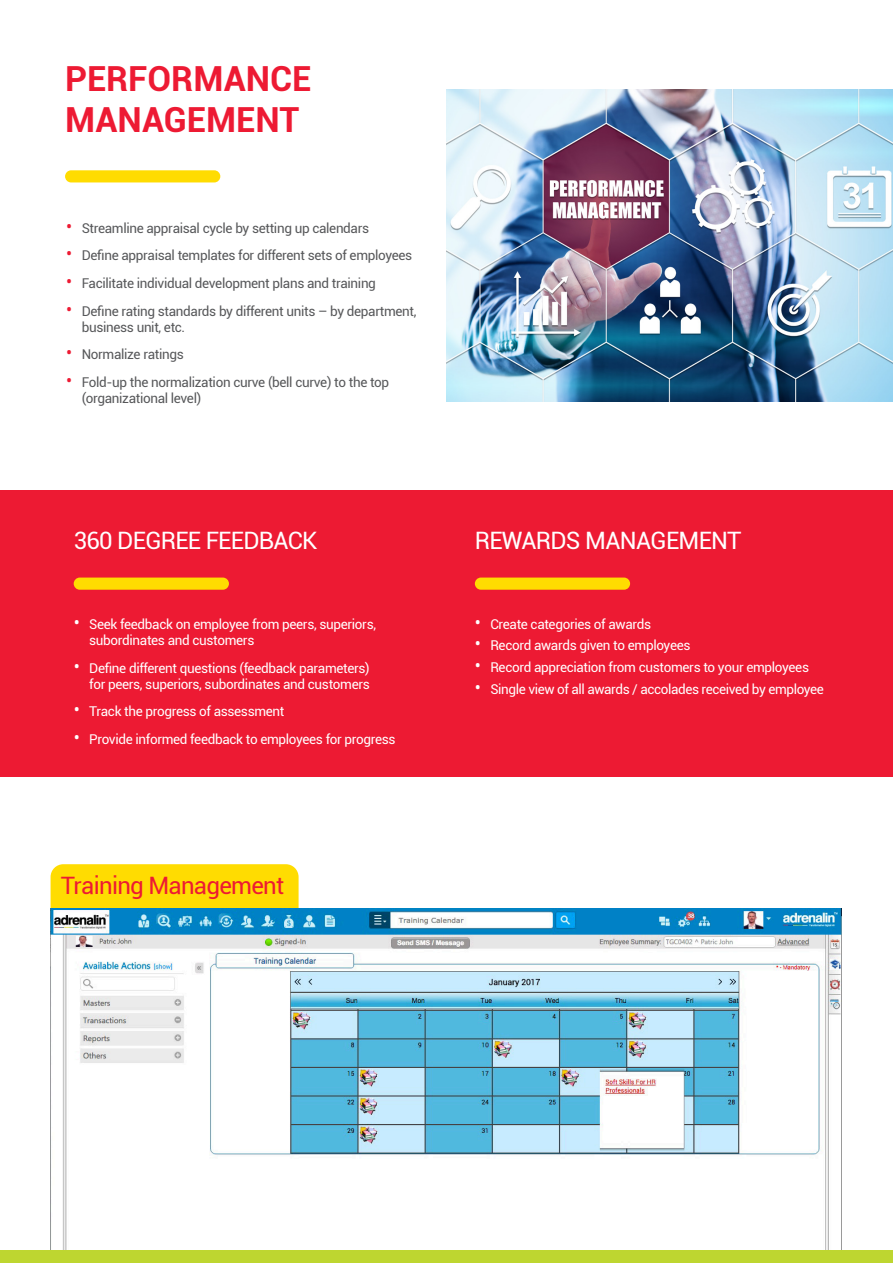
<style>
.page{position:relative;width:893px;height:1263px;background:#fff}
.page>*{position:absolute;margin:0;border:0;box-sizing:border-box;transform-origin:0 0}
.t1{font:700 34.5px/41.4px "Roboto";color:#ed1a33}
.t2{font:24px "Roboto";letter-spacing:-.03em;color:#fff}
.t3{font:24px "Roboto";letter-spacing:-.03em;color:#ed1a33}
.t4{font:13.5px/16.2px "Roboto";letter-spacing:-.025em;color:#fff}
.t5{font:13.5px/16.2px "Roboto";letter-spacing:-.025em;color:#57585a}
.s1{font-size:18px;color:#ed1a33}
.s2{font-size:18px}
</style>
<div class="page">
<div style="left:65px;top:170px;width:155px;height:12px;background:#ffdc01;border-radius:6px"></div>
<div style="left:0;top:490px;width:893px;height:286px;background:#ed1a33"></div>
<div style="left:74px;top:577px;width:155px;height:13px;background:#ffdc01;border-radius:6px"></div>
<div style="left:475px;top:577px;width:155px;height:13px;background:#ffdc01;border-radius:6px"></div>
<img style="left:447px;top:89px;width:446px;height:313px">
<div style="left:51px;top:864px;width:248px;height:74px;background:#ffdc01;border-radius:13px"></div>
<img style="left:51px;top:908px;width:790px;height:343px">
<div style="left:0;top:1251px;width:893px;height:12px;background:#bed630"></div>
<h1 class="t1" style="left:65px;top:56px;width:248px">PERFORMANCE<br>MANAGEMENT</h1>
<p class="t5" style="left:66px;top:219px;width:305px"><span class="s1">•</span> Streamline appraisal cycle by setting up calendars</p>
<p class="t5" style="left:66px;top:247px;width:348px"><span class="s1">•</span> Define appraisal templates for different sets of employees</p>
<p class="t5" style="left:66px;top:275px;width:311px"><span class="s1">•</span> Facilitate individual development plans and training</p>
<p class="t5" style="left:82px;top:302px;width:336px;text-indent:-16px"><span class="s1">•</span> Define rating standards by different units – by department, business unit, etc.</p>
<p class="t5" style="left:66px;top:346px;width:119px"><span class="s1">•</span> Normalize ratings</p>
<p class="t5" style="left:82px;top:374px;width:309px;text-indent:-16px"><span class="s1">•</span> Fold-up the normalization curve (bell curve) to the top (organizational level)</p>
<h2 class="t2" style="left:74px;top:524px;width:245px">360 DEGREE FEEDBACK</h2>
<p class="t4" style="left:89px;top:615px;width:288px;text-indent:-16px"><span class="s2">•</span> Seek feedback on employee from peers, superiors, subordinates and customers</p>
<p class="t4" style="left:74px;top:659px;width:298px;text-align:right"><span class="s2">•</span> Define different questions (feedback parameters) for peers, superiors, subordinates and customers</p>
<p class="t4" style="left:74px;top:703px;width:212px"><span class="s2">•</span> Track the progress of assessment</p>
<p class="t4" style="left:74px;top:730px;width:323px"><span class="s2">•</span> Provide informed feedback to employees for progress</p>
<h2 class="t3" style="left:61px;top:869px;width:225px">Training Management</h2>
<h2 class="t2" style="left:475px;top:524px;width:268px">REWARDS MANAGEMENT</h2>
<p class="t4" style="left:475px;top:615px;width:178px"><span class="s2">•</span> Create categories of awards</p>
<p class="t4" style="left:475px;top:637px;width:217px"><span class="s2">•</span> Record awards given to employees</p>
<p class="t4" style="left:475px;top:658px;width:336px"><span class="s2">•</span> Record appreciation from customers to your employees</p>
<p class="t4" style="left:475px;top:680px;width:351px"><span class="s2">•</span> Single view of all awards / accolades received by employee</p>
</div>
